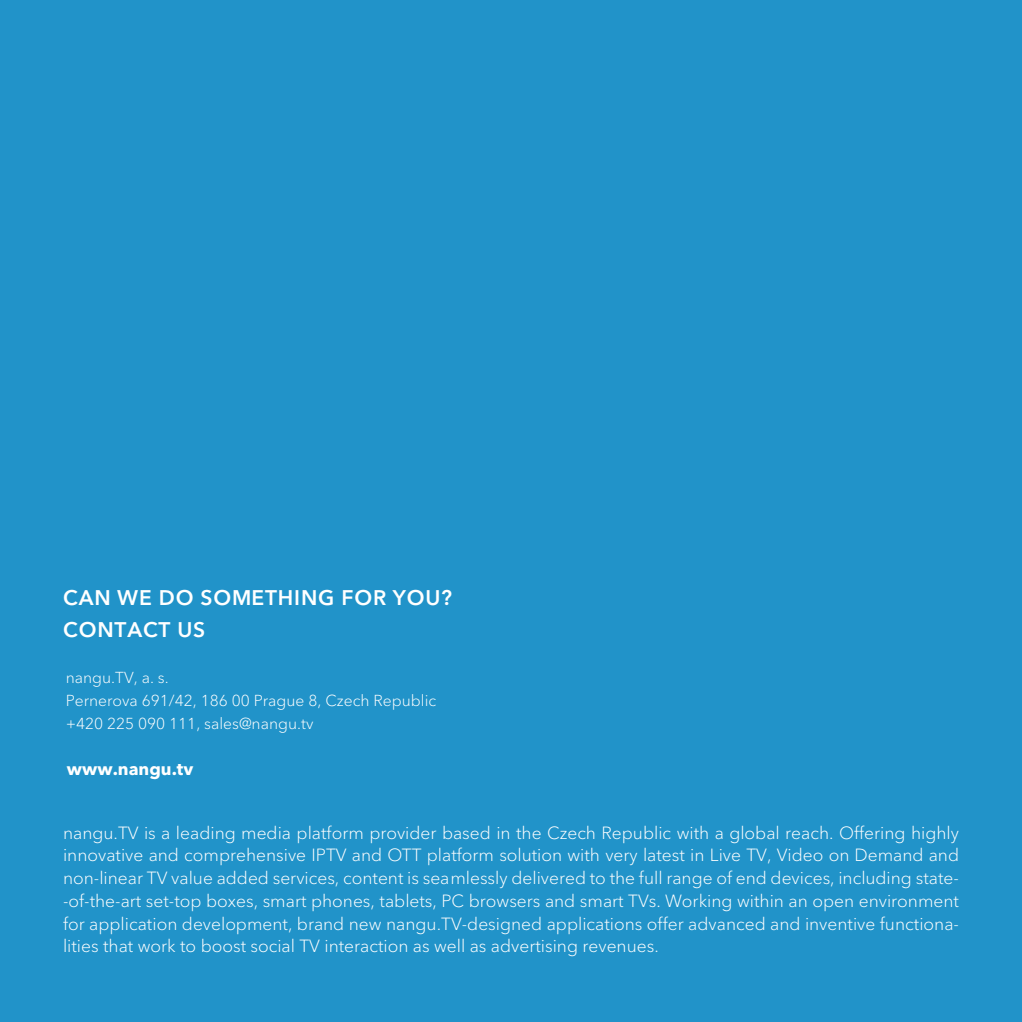
<style>
.page{position:relative;width:1022px;height:1022px;background:#2193c9}
.page>*{position:absolute;margin:0;border:0;box-sizing:border-box;transform-origin:0 0}
.t1{font:600 21px/31.5px "Avenir Next LT Pro";letter-spacing:.04em;color:#fff}
.Text{font:300 17.5px/22.8px "Avenir Next LT Pro";color:#fff;text-align:justify}
.Text-2{font:700 17.5px "Avenir Next LT Pro";color:#fff}
.Text-3{font:300 15.75px/22.8px "Avenir Next LT Pro";color:#fff}
</style>
<div class="page">
<h3 class="t1" style="left:63px;top:582px;width:390px">CAN WE DO SOMETHING FOR YOU?<br>CONTACT US</h3>
<p class="Text-3" style="left:66px;top:666px;width:372px">nangu.TV, a. s.<br>Pernerova 691/42, 186 00 Prague 8, Czech Republic +420 225 090 111, sales@nangu.tv</p>
<p class="Text-2" style="left:67px;top:753px;width:128px">www.nangu.tv</p>
<p class="Text" style="left:63px;top:820px;width:897px">nangu.TV is a leading media platform provider based in the Czech Republic with a global reach. Offering highly innovative and comprehensive IPTV and OTT platform solution with very latest in Live TV, Video on Demand and non-linear TV value added services, content is seamlessly delivered to the full range of end devices, including state--of-the-art set-top boxes, smart phones, tablets, PC browsers and smart TVs. Working within an open environment for application development, brand new nangu.TV-designed applications offer advanced and inventive functiona&shy;lities that work to boost social TV interaction as well as advertising revenues.</p>
</div>
